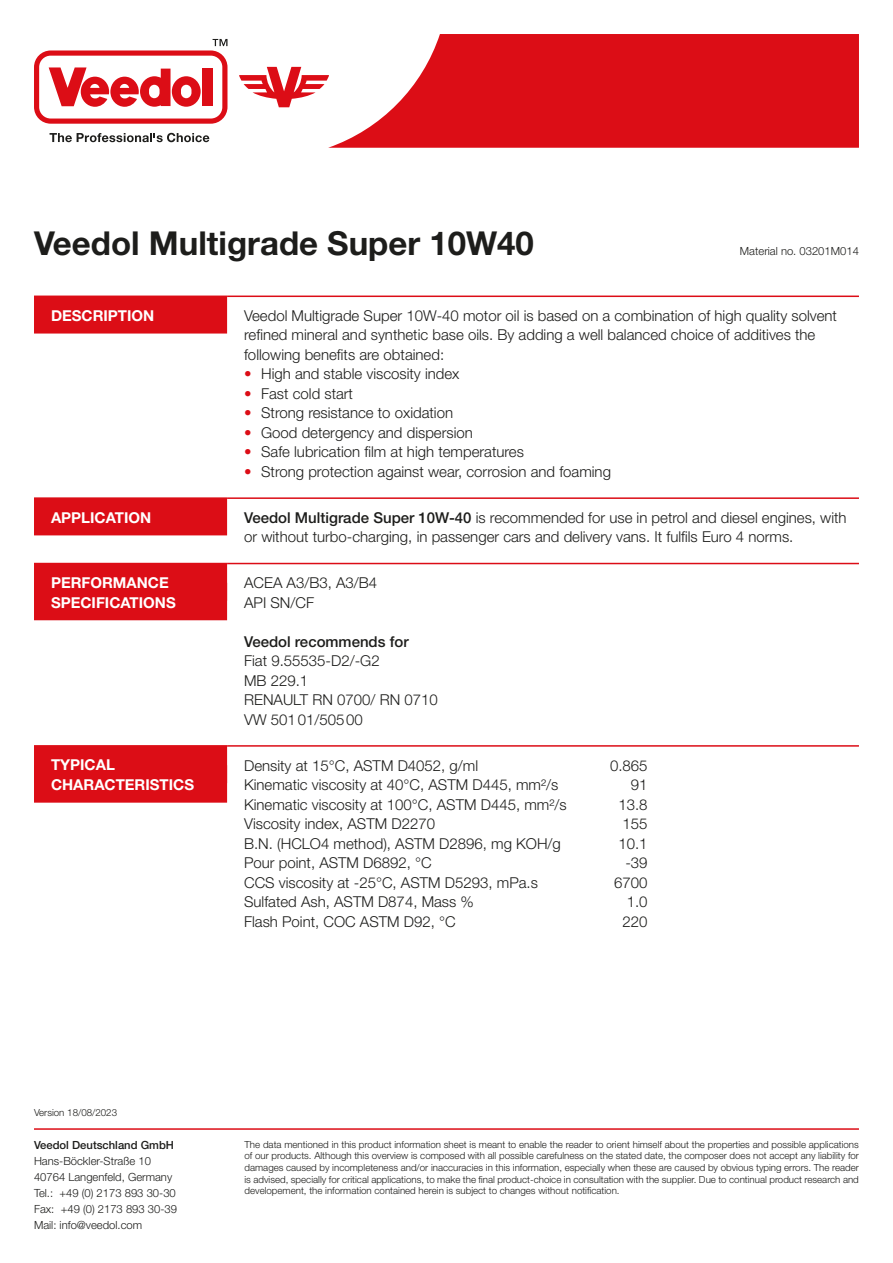
<style>
.page{position:relative;width:893px;height:1263px;background:#fff}
.page>*{position:absolute;margin:0;border:0;box-sizing:border-box;transform-origin:0 0}
.t1{font:700 33px "Helvetica Neue";color:#1d1d1b}
.t2{font:300 15px/19.5px "Helvetica Neue";color:#1d1d1b}
.t3{font:700 15px/19.5px "Helvetica Neue";color:#fff}
.t4{font:500 15px "Helvetica Neue";color:#1d1d1b}
.t5{font:300 11.25px/16px "Helvetica Neue";color:#1d1d1b}
.t6{font:500 11.25px "Helvetica Neue";color:#1d1d1b}
.t7{font:300 9.75px/11.7px "Helvetica Neue";color:#1d1d1b;text-align:justify}
.s1{color:#dc0d16}
.s2{font-weight:500}
</style>
<div class="page">
<svg style="left:239px;top:67px;width:89px;height:40px"></svg>
<svg style="left:50px;top:133px;width:159px;height:9px"></svg>
<svg style="left:34px;top:39px;width:193px;height:85px"></svg>
<svg style="left:328px;top:34px;width:531px;height:114px;fill:#dc0d16"></svg>
<hr style="left:34px;top:1128px;width:825px;height:2px;background:#dc0d16">
<hr style="left:34px;top:497px;width:193px;height:2px;background:#dc0d16">
<hr style="left:227px;top:497px;width:632px;height:2px;background:#dc0d16">
<hr style="left:227px;top:563px;width:632px;height:1px;background:#dc0d16">
<hr style="left:34px;top:745px;width:193px;height:2px;background:#dc0d16">
<hr style="left:227px;top:745px;width:632px;height:2px;background:#dc0d16">
<hr style="left:227px;top:296px;width:632px;height:1px;background:#dc0d16">
<div style="left:34px;top:296px;width:193px;height:38px;background:#dc0d16"></div>
<div style="left:34px;top:498px;width:193px;height:37px;background:#dc0d16"></div>
<div style="left:34px;top:563px;width:193px;height:38px;background:#dc0d16"></div>
<div style="left:34px;top:583px;width:193px;height:37px;background:#dc0d16"></div>
<div style="left:34px;top:746px;width:193px;height:37px;background:#dc0d16"></div>
<div style="left:34px;top:765px;width:193px;height:38px;background:#dc0d16"></div>
<h1 class="t1" style="left:34px;top:223px;width:501px">VEEDOL MULTIGRADE SUPER 10W40</h1>
<p class="t5" style="left:740px;top:243px;width:121px">Material no. 03201M014</p>
<p class="t3" style="left:51px;top:305px;width:105px">DESCRIPTION</p>
<p class="t2" style="left:244px;top:305px;width:594px">Veedol Multigrade Super 10W-40 motor oil is based on a combination of high quality solvent refined mineral and synthetic base oils. By adding a well balanced choice of additives the following benefits are obtained:</p>
<p class="t2" style="left:244px;top:364px;width:217px"><span class="s1">•</span> High and stable viscosity index</p>
<p class="t2" style="left:244px;top:383px;width:110px"><span class="s1">•</span> Fast cold start</p>
<p class="t2" style="left:244px;top:403px;width:211px"><span class="s1">•</span> Strong resistance to oxidation</p>
<p class="t2" style="left:244px;top:422px;width:230px"><span class="s1">•</span> Good detergency and dispersion</p>
<p class="t2" style="left:244px;top:442px;width:281px"><span class="s1">•</span> Safe lubrication film at high temperatures</p>
<p class="t2" style="left:244px;top:461px;width:368px"><span class="s1">•</span> Strong protection against wear, corrosion and foaming</p>
<p class="t3" style="left:51px;top:507px;width:102px">APPLICATION</p>
<p class="t2" style="left:244px;top:507px;width:604px"><span class="s2">Veedol Multigrade Super 10W-40</span> is recommended for use in petrol and diesel engines, with or without turbo-charging, in passenger cars and delivery vans. It fulfils Euro 4 norms.</p>
<p class="t3" style="left:51px;top:573px;width:126px">PERFORMANCE<br>SPECIFICATIONS</p>
<p class="t2" style="left:244px;top:573px;width:135px">ACEA A3/B3, A3/B4<br>API SN/CF</p>
<p class="t4" style="left:244px;top:632px;width:166px">Veedol recommends for</p>
<p class="t2" style="left:244px;top:651px;width:195px">Fiat 9.55535-D2/-G2<br>MB 229.1<br>RENAULT RN 0700/ RN 0710<br>VW 50101/50500</p>
<p class="t3" style="left:51px;top:755px;width:144px">TYPICAL<br>CHARACTERISTICS</p>
<p class="t2" style="left:244px;top:755px;width:236px">Density at 15°C, ASTM D4052, g/ml</p>
<p class="t2" style="left:610px;top:755px;width:39px">0.865</p>
<p class="t2" style="left:244px;top:774px;width:316px">Kinematic viscosity at 40°C, ASTM D445, mm²/s</p>
<p class="t2" style="left:631px;top:774px;width:18px">91</p>
<p class="t2" style="left:244px;top:794px;width:324px">Kinematic viscosity at 100°C, ASTM D445, mm²/s</p>
<p class="t2" style="left:618px;top:794px;width:31px">13.8</p>
<p class="t2" style="left:244px;top:813px;width:192px">Viscosity index, ASTM D2270</p>
<p class="t2" style="left:623px;top:813px;width:27px">155</p>
<p class="t2" style="left:244px;top:833px;width:318px">B.N. (HCLO4 method), ASTM D2896, mg KOH/g</p>
<p class="t2" style="left:618px;top:833px;width:31px">10.1</p>
<p class="t2" style="left:244px;top:852px;width:189px">Pour point, ASTM D6892, °C</p>
<p class="t2" style="left:625px;top:852px;width:24px">-39</p>
<p class="t2" style="left:244px;top:872px;width:295px">CCS viscosity at -25°C, ASTM D5293, mPa.s</p>
<p class="t2" style="left:614px;top:872px;width:35px">6700</p>
<p class="t2" style="left:244px;top:891px;width:231px">Sulfated Ash, ASTM D874, Mass %</p>
<p class="t2" style="left:627px;top:891px;width:22px">1.0</p>
<p class="t2" style="left:244px;top:911px;width:213px">Flash Point, COC ASTM D92, °C</p>
<p class="t2" style="left:623px;top:911px;width:27px">220</p>
<p class="t7" style="left:34px;top:1106px;width:85px">Version 18/08/2023</p>
<p class="t6" style="left:34px;top:1138px;width:142px">Veedol Deutschland GmbH</p>
<p class="t5" style="left:34px;top:1152px;width:145px">Hans-Böckler-Straße 10<br>40764 Langenfeld, Germany<br>Tel.: +49 (0) 2173 893 30-30<br>Fax: +49 (0) 2173 893 30-39<br>Mail: info@veedol.com</p>
<p class="t7" style="left:244px;top:1138px;width:616px">The data mentioned in this product information sheet is meant to enable the reader to orient himself about the properties and possible applications of our products. Although this overview is composed with all possible carefulness on the stated date, the composer does not accept any liability for damages caused by incompleteness and/or inaccuracies in this information, especially when these are caused by obvious typing errors. The reader is advised, specially for critical applications, to make the final product-choice in consultation with the supplier. Due to continual product research and developement, the information contained herein is subject to changes without notification.</p>
</div>
